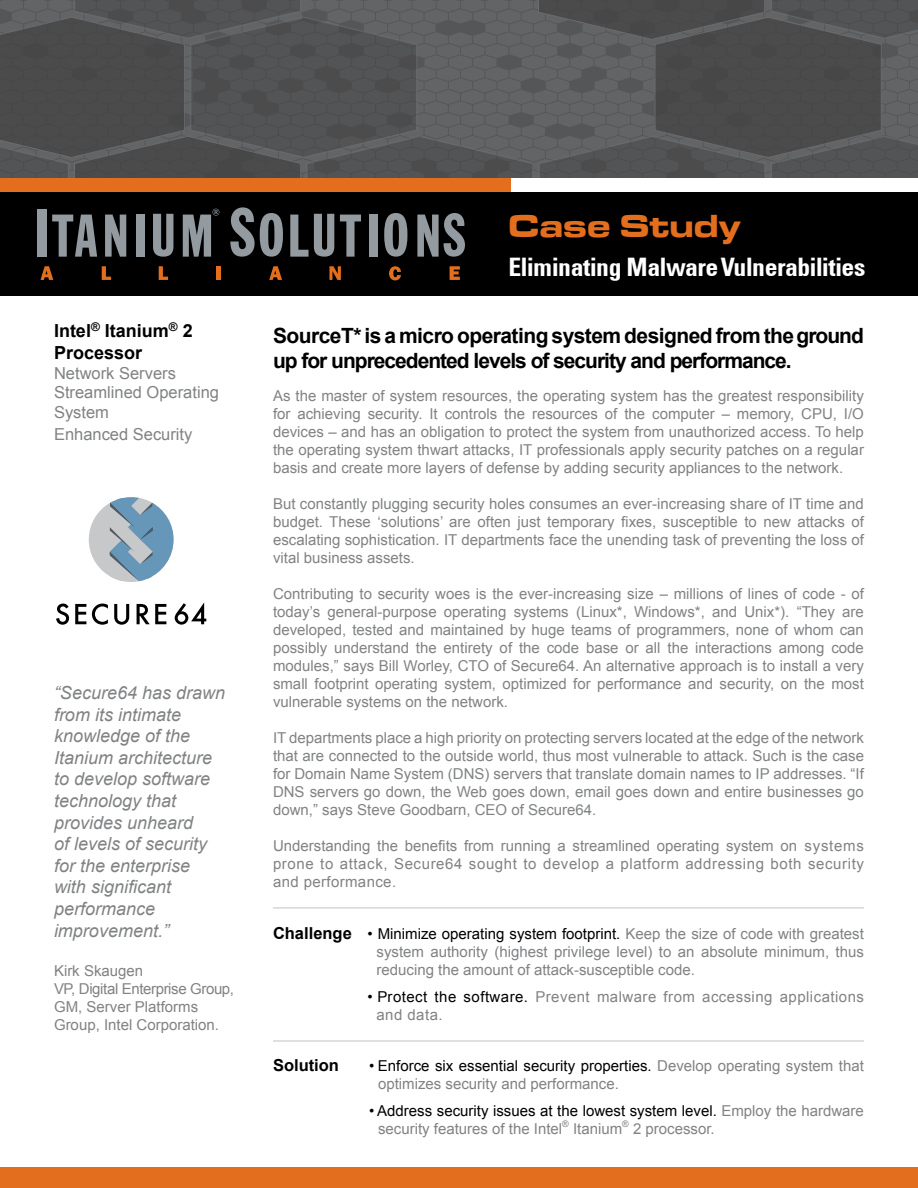
<style>
.page{position:relative;width:918px;height:1188px;background:#fff}
.page>*{position:absolute;margin:0;border:0;box-sizing:border-box;transform-origin:0 0}
.t1{font:33px "Microgramma D Bold Exte";letter-spacing:.025em;color:#e36f1e}
.t2{font:700 condensed 25.5px "Univers S Euro";letter-spacing:-.015em;color:#fff}
.t3{font:700 21px/25.2px "Arial";letter-spacing:-.05em;color:#000}
.t4{font:italic 18px/21.6px "Arial";color:#808284}
.t5{font:700 18px/21.6px "Arial";color:#000}
.t6{font:16.5px/19.8px "Arial";color:#808284}
.t7{font:700 16.5px "Arial";color:#000}
.t8{font:15px/18px "Arial";color:#808284;text-align:justify}
.t9{font:15px/18px "Arial";color:#000}
.t10{font:15px/18px "Arial";letter-spacing:.03em;color:#808284}
.t11{font:9px "Arial";color:#808284}
.s1{color:#000}
.s2{color:#808284}
</style>
<div class="page">
<div style="left:0;top:1167px;width:918px;height:21px;background:#e36f1e"></div>
<svg style="left:0;top:0;width:918px;height:296px;background:#43403f"></svg>
<svg style="left:56px;top:604px;width:13px;height:21px"></svg>
<svg style="left:75px;top:604px;width:11px;height:20px"></svg>
<svg style="left:92px;top:604px;width:16px;height:21px"></svg>
<svg style="left:114px;top:604px;width:15px;height:21px"></svg>
<svg style="left:137px;top:604px;width:29px;height:20px"></svg>
<svg style="left:175px;top:602px;width:31px;height:23px"></svg>
<svg style="left:89px;top:497px;width:85px;height:85px"></svg>
<p class="t5" style="left:54px;top:321px;width:140px">Intel<sup>®</sup> Itanium<sup>®</sup> 2<br>Processor</p>
<p class="t6" style="left:54px;top:363px;width:167px">Network Servers<br>Streamlined Operating<br>System</p>
<p class="t6" style="left:54px;top:424px;width:140px">Enhanced Security</p>
<p class="t4" style="left:54px;top:682px;width:173px">“Secure64 has drawn from its intimate knowledge of the<br>Itanium architecture to develop software technology that provides unheard<br>of levels of security for the enterprise with significant performance improvement.”</p>
<p class="t8" style="left:54px;top:962px;width:182px;text-align:left">Kirk Skaugen<br>VP, Digital Enterprise Group,<br>GM, Server Platforms<br>Group, Intel Corporation.</p>
<h1 class="t1" style="left:509px;top:203px;width:233px">Case Study</h1>
<h2 class="t2" style="left:508px;top:251px;width:358px">Eliminating Malware Vulnerabilities</h2>
<h3 class="t3" style="left:273px;top:324px;width:592px">SourceT* is a micro operating system designed from the ground up for unprecedented levels of security and performance.</h3>
<p class="t8" style="left:273px;top:387px;width:592px">As the master of system resources, the operating system has the greatest responsibility for achieving security. It controls the resources of the computer – memory, CPU, I/O devices – and has an obligation to protect the system from unauthorized access. To help the operating system thwart attacks, IT professionals apply security patches on a regular basis and create more layers of defense by adding security appliances to the network.</p>
<p class="t8" style="left:273px;top:495px;width:592px">But constantly plugging security holes consumes an ever-increasing share of IT time and budget. These ‘solutions’ are often just temporary fixes, susceptible to new attacks of escalating sophistication. IT departments face the unending task of preventing the loss of vital business assets.</p>
<p class="t8" style="left:273px;top:585px;width:592px">Contributing to security woes is the ever-increasing size – millions of lines of code - of today’s general-purpose operating systems (Linux*, Windows*, and Unix*). “They are developed, tested and maintained by huge teams of programmers, none of whom can possibly understand the entirety of the code base or all the interactions among code modules,” says Bill Worley, CTO of Secure64. An alternative approach is to install a very small footprint operating system, optimized for performance and security, on the most vulnerable systems on the network.</p>
<p class="t8" style="left:273px;top:729px;width:593px">IT departments place a high priority on protecting servers located at the edge of the network that are connected to the outside world, thus most vulnerable to attack. Such is the case for Domain Name System (DNS) servers that translate domain names to IP addresses. “If DNS servers go down, the Web goes down, email goes down and entire businesses go down,” says Steve Goodbarn, CEO of Secure64.</p>
<p class="t8" style="left:273px;top:837px;width:593px">Understanding the benefits from running a streamlined operating system on systems prone to attack, Secure64 sought to develop a platform addressing both security and performance.</p>
<p class="t7" style="left:273px;top:922px;width:80px">Challenge</p>
<p class="t8" style="left:376px;top:925px;width:489px;text-indent:-9px"><span class="s1">• Minimize operating system footprint.</span> Keep the size of code with greatest system authority (highest privilege level) to an absolute minimum, thus reducing the amount of attack-susceptible code.</p>
<p class="t10" style="left:376px;top:988px;width:489px;text-indent:-9px"><span class="s1">• Protect the software.</span> Prevent malware from accessing applications and data.</p>
<p class="t7" style="left:273px;top:1055px;width:67px">Solution</p>
<p class="t8" style="left:378px;top:1057px;width:487px;text-indent:-9px"><span class="s1">• Enforce six essential security properties.</span> Develop operating system that optimizes security and performance.</p>
<p class="t9" style="left:378px;top:1102px;width:487px;text-indent:-9px">• Address security issues at the lowest system level. <span class="s2">Employ the hardware security features of the Intel</span></p>
<p class="t11" style="left:562px;top:1118px;width:8px">®</p>
<p class="t11" style="left:622px;top:1118px;width:8px">®</p>
<p class="t8" style="left:633px;top:1120px;width:83px">2 processor.</p>
<p class="t8" style="left:573px;top:1120px;width:51px">Itanium</p>
</div>
